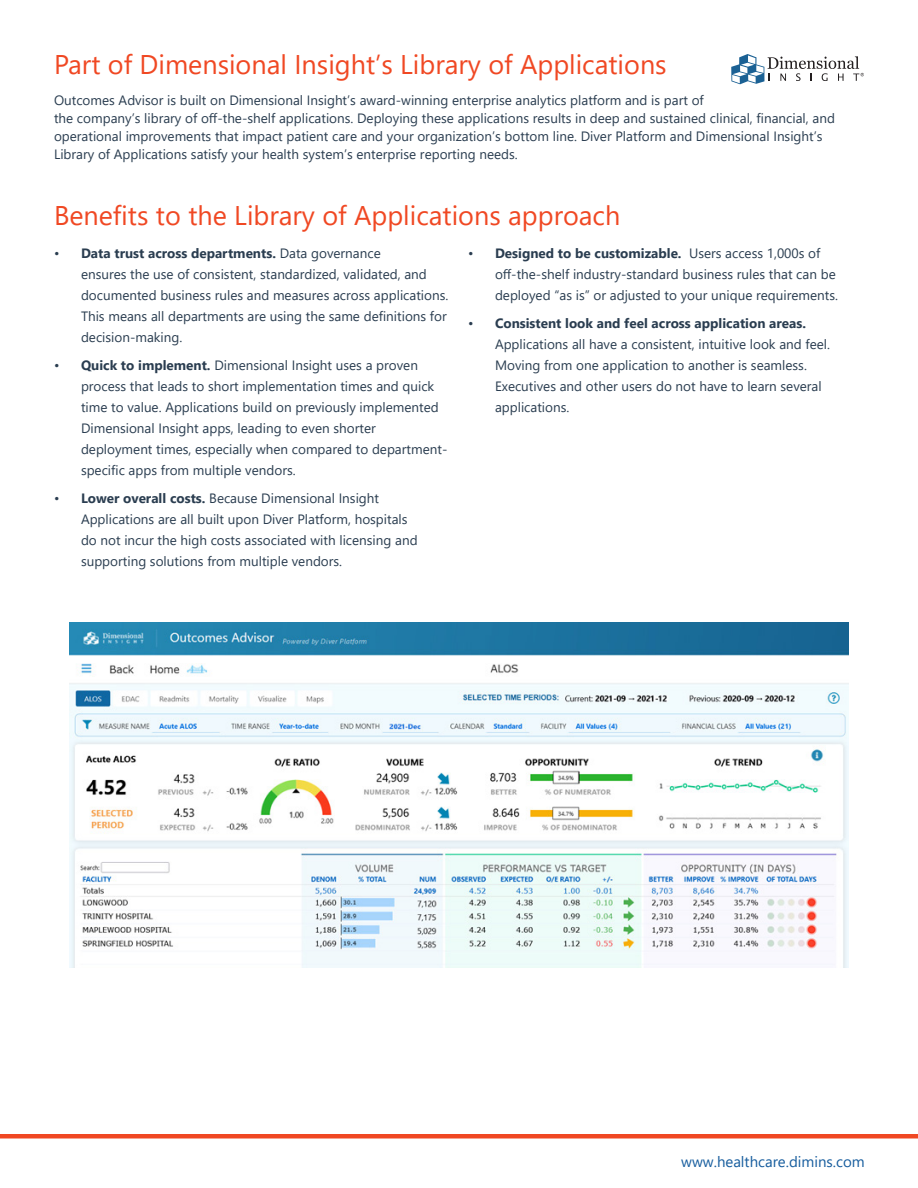
<style>
.page{position:relative;width:918px;height:1188px;background:#fff}
.page>*{position:absolute;margin:0;border:0;box-sizing:border-box;transform-origin:0 0}
.Red_subhead{font:27px "Segoe UI";color:#f04823}
.for_body_text{font:15px "Segoe UI";color:#175d9e}
.for_body_text-2{font:13.5px/21px "Segoe UI";color:#2a3d50}
.s1{font-weight:700}
</style>
<div class="page">
<hr style="left:0;top:1134px;width:918px;height:4px;background:#f04823">
<svg style="left:731px;top:54px;width:133px;height:30px"></svg>
<img style="left:70px;top:622px;width:778px;height:345px">
<p class="Red_subhead" style="left:54px;top:39px;width:614px">Part of Dimensional Insight’s Library of Applications</p>
<p class="for_body_text-2" style="left:54px;top:90px;width:782px;line-height:18px">Outcomes Advisor is built on Dimensional Insight’s award-winning enterprise analytics platform and is part of<br>the company’s library of off-the-shelf applications. Deploying these applications results in deep and sustained clinical, financial, and operational improvements that impact patient care and your organization’s bottom line. Diver Platform and Dimensional Insight’s Library of Applications satisfy your health system’s enterprise reporting needs.</p>
<p class="Red_subhead" style="left:54px;top:190px;width:568px">Benefits to the Library of Applications approach</p>
<p class="for_body_text-2" style="left:81px;top:242px;width:369px;text-indent:-27px">• <span class="s1">Data trust across departments.</span> Data governance<br>ensures the use of consistent, standardized, validated, and documented business rules and measures across applications.<br>This means all departments are using the same definitions for decision-making.</p>
<p class="for_body_text-2" style="left:81px;top:353px;width:368px;text-indent:-27px">• <span class="s1">Quick to implement.</span> Dimensional Insight uses a proven process that leads to short implementation times and quick time to value. Applications build on previously implemented Dimensional Insight apps, leading to even shorter deployment times, especially when compared to department&shy;specific apps from multiple vendors.</p>
<p class="for_body_text-2" style="left:81px;top:486px;width:338px;text-indent:-27px">• <span class="s1">Lower overall costs.</span> Because Dimensional Insight Applications are all built upon Diver Platform, hospitals do not incur the high costs associated with licensing and supporting solutions from multiple vendors.</p>
<p class="for_body_text-2" style="left:495px;top:242px;width:345px;text-indent:-27px">• <span class="s1">Designed to be customizable.</span> Users access 1,000s of off-the-shelf industry-standard business rules that can be deployed “as is” or adjusted to your unique requirements.</p>
<p class="for_body_text-2" style="left:495px;top:311px;width:337px;text-indent:-27px">• <span class="s1">Consistent look and feel across application areas.<br></span>Applications all have a consistent, intuitive look and feel.<br>Moving from one application to another is seamless.<br>Executives and other users do not have to learn several applications.</p>
<p class="for_body_text" style="left:681px;top:1147px;width:185px">www.healthcare.dimins.com</p>
</div>
